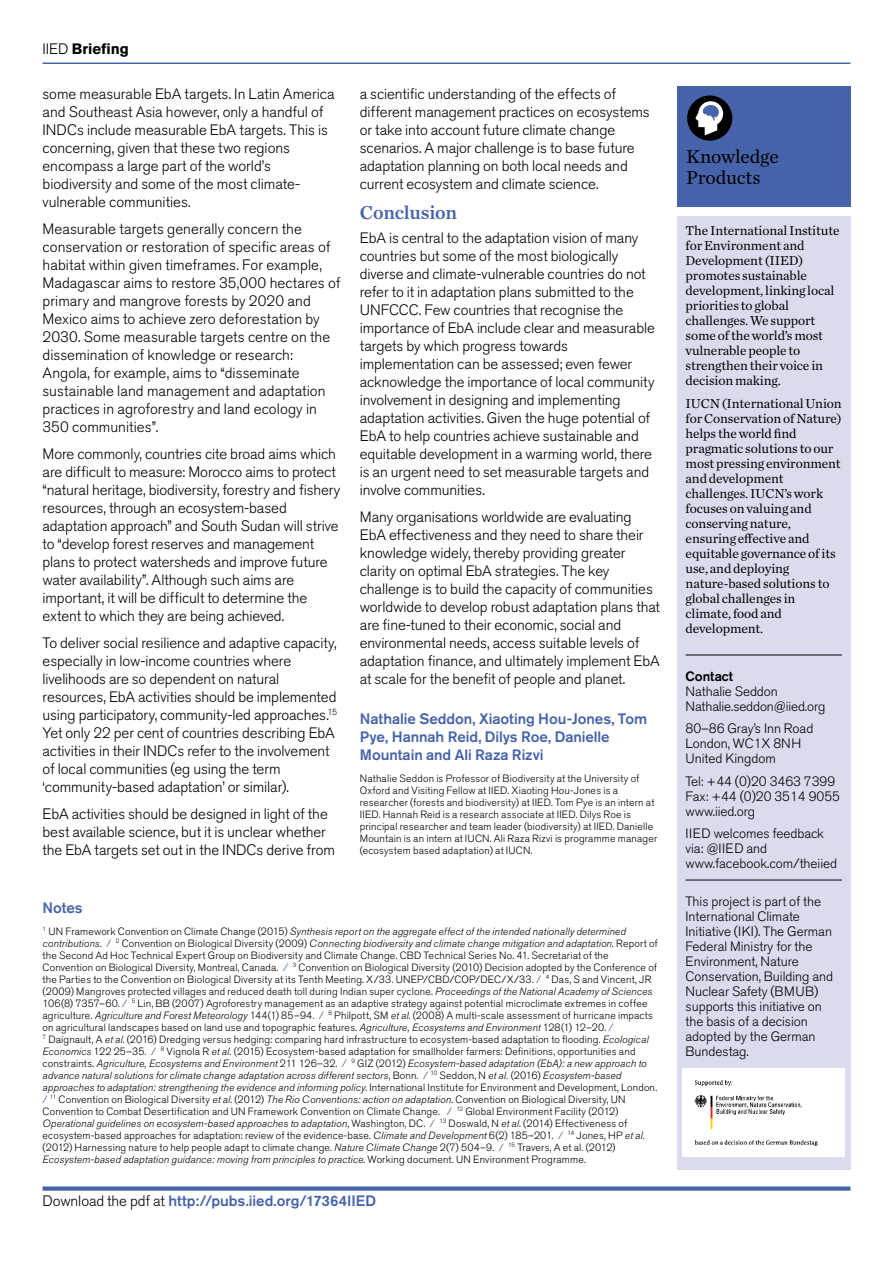
<style>
.page{position:relative;width:893px;height:1263px;background:#fff}
.page>*{position:absolute;margin:0;border:0;box-sizing:border-box;transform-origin:0 0}
.t1{font:19.5px/20.7px "Chronicle Text G1";letter-spacing:-.01em;color:#000}
.t2{font:19.5px "Chronicle Text G1 Semi";letter-spacing:-.015em;color:#4763a9}
.t3{font:300 15px/18px "Akzidenz Grotesk BE";letter-spacing:-.005em;color:#000}
.t4{font:500 15px/18px "Akzidenz Grotesk BE";letter-spacing:-.005em;color:#4763a9}
.t5{font:700 15px "Akzidenz Grotesk BE";letter-spacing:-.005em;color:#000}
.t6{font:13.5px/15px "Chronicle Text G1";letter-spacing:-.01em;color:#000}
.t7{font:300 13.5px/15px "Akzidenz Grotesk BE";letter-spacing:-.005em;color:#000}
.t8{font:500 13.5px "Akzidenz Grotesk BE";letter-spacing:-.005em;color:#000}
.t9{font:300 10.5px/12px "Akzidenz Grotesk BE";letter-spacing:.015em;color:#000}
.s1{font-weight:300}
.s2{font-style:italic}
.s3{color:#4763a9}
.s4{font-weight:300;color:#000}
</style>
<div class="page">
<div style="left:677px;top:86px;width:173px;height:121px;background:#4763a9"></div>
<div style="left:687px;top:95px;width:45px;height:46px;background:#000;border-radius:50%"></div>
<svg style="left:695px;top:101px;width:28px;height:34px"></svg>
<div style="left:677px;top:216px;width:173px;height:954px;background:#dadced"></div>
<hr style="left:686px;top:655px;width:156px;height:1px;background:#000">
<hr style="left:686px;top:880px;width:156px;height:1px;background:#000">
<hr style="left:43px;top:63px;width:807px;height:1px;background:#4763a9">
<div style="left:43px;top:1186px;width:807px;height:5px;background:#4763a9"></div>
<img style="left:682px;top:1069px;width:163px;height:87px">
<p class="t5" style="left:43px;top:40px;width:88px"><span class="s1">IIED</span> Briefing</p>
<p class="t3" style="left:43px;top:85px;width:294px">some measurable EbA targets. In Latin America and Southeast Asia however, only a handful of INDCs include measurable EbA targets. This is concerning, given that these two regions encompass a large part of the world’s biodiversity and some of the most climate&shy;vulnerable communities.</p>
<p class="t3" style="left:43px;top:220px;width:299px">Measurable targets generally concern the conservation or restoration of specific areas of habitat within given timeframes. For example, Madagascar aims to restore 35,000 hectares of primary and mangrove forests by 2020 and Mexico aims to achieve zero deforestation by 2030. Some measurable targets centre on the dissemination of knowledge or research:<br>Angola, for example, aims to “disseminate sustainable land management and adaptation practices in agroforestry and land ecology in 350 communities”.</p>
<p class="t3" style="left:43px;top:445px;width:299px">More commonly, countries cite broad aims which are difficult to measure: Morocco aims to protect “natural heritage, biodiversity, forestry and fishery resources, through an ecosystem-based adaptation approach” and South Sudan will strive to “develop forest reserves and management plans to protect watersheds and improve future water availability”. Although such aims are important, it will be difficult to determine the extent to which they are being achieved.</p>
<p class="t3" style="left:43px;top:634px;width:296px">To deliver social resilience and adaptive capacity, especially in low-income countries where livelihoods are so dependent on natural resources, EbA activities should be implemented using participatory, community-led approaches.<sup>15<br></sup>Yet only 22 per cent of countries describing EbA activities in their INDCs refer to the involvement of local communities (eg using the term ‘community-based adaptation’ or similar).</p>
<p class="t3" style="left:43px;top:805px;width:294px">EbA activities should be designed in light of the best available science, but it is unclear whether the EbA targets set out in the INDCs derive from</p>
<p class="t3" style="left:360px;top:85px;width:291px">a scientific understanding of the effects of different management practices on ecosystems or take into account future climate change scenarios. A major challenge is to base future adaptation planning on both local needs and current ecosystem and climate science.</p>
<h1 class="t2" style="left:360px;top:197px;width:99px">Conclusion</h1>
<p class="t3" style="left:360px;top:229px;width:297px">EbA is central to the adaptation vision of many countries but some of the most biologically diverse and climate-vulnerable countries do not refer to it in adaptation plans submitted to the UNFCCC. Few countries that recognise the importance of EbA include clear and measurable targets by which progress towards implementation can be assessed; even fewer acknowledge the importance of local community involvement in designing and implementing adaptation activities. Given the huge potential of EbA to help countries achieve sustainable and equitable development in a warming world, there is an urgent need to set measurable targets and involve communities.</p>
<p class="t3" style="left:360px;top:508px;width:302px">Many organisations worldwide are evaluating EbA effectiveness and they need to share their knowledge widely, thereby providing greater clarity on optimal EbA strategies. The key challenge is to build the capacity of communities worldwide to develop robust adaptation plans that are fine-tuned to their economic, social and environmental needs, access suitable levels of adaptation finance, and ultimately implement EbA at scale for the benefit of people and planet.</p>
<p class="t4" style="left:360px;top:709px;width:289px">Nathalie Seddon, Xiaoting Hou-Jones, Tom<br>Pye, Hannah Reid, Dilys Roe, Danielle<br>Mountain and Ali Raza Rizvi</p>
<p class="t9" style="left:360px;top:772px;width:299px">Nathalie Seddon is Professor of Biodiversity at the University of Oxford and Visiting Fellow at IIED. Xiaoting Hou-Jones is a researcher (forests and biodiversity) at IIED. Tom Pye is an intern at IIED. Hannah Reid is a research associate at IIED. Dilys Roe is principal researcher and team leader (biodiversity) at IIED. Danielle Mountain is an intern at IUCN. Ali Raza Rizvi is programme manager (ecosystem based adaptation) at IUCN.</p>
<p class="t4" style="left:43px;top:898px;width:42px">Notes</p>
<p class="t9" style="left:43px;top:925px;width:617px"><sup>1</sup> UN Framework Convention on Climate Change (2015) <span class="s2">Synthesis report on the aggregate effect of the intended nationally determined contributions</span>. <span class="s3">/</span> <sup>2</sup> Convention on Biological Diversity (2009) <span class="s2">Connecting biodiversity and climate change mitigation and adaptation</span>. Report of the Second Ad Hoc Technical Expert Group on Biodiversity and Climate Change. CBD Technical Series No. 41. Secretariat of the Convention on Biological Diversity, Montreal, Canada. <span class="s3">/</span> <sup>3</sup> Convention on Biological Diversity (2010) Decision adopted by the Conference of the Parties to the Convention on Biological Diversity at its Tenth Meeting. X/33. UNEP/CBD/COP/DEC/X/33. <span class="s3">/</span> <sup>4</sup> Das, S and Vincent, JR (2009) Mangroves protected villages and reduced death toll during Indian super cyclone. <span class="s2">Proceedings of the National Academy of Sciences </span>106(8) 7357–60. <span class="s3">/</span> <sup>5</sup> Lin, BB (2007) Agroforestry management as an adaptive strategy against potential microclimate extremes in coffee agriculture. <span class="s2">Agriculture and Forest Meteorology</span> 144(1) 85–94. <span class="s3">/</span> <sup>6</sup> Philpott, SM <span class="s2">et al</span>. (2008) A multi-scale assessment of hurricane impacts on agricultural landscapes based on land use and topographic features. <span class="s2">Agriculture, Ecosystems and Environment</span> 128(1) 12–20. <span class="s3">/<br></span><sup>7</sup> Daignault, A <span class="s2">et al</span>. (2016) Dredging versus hedging: comparing hard infrastructure to ecosystem-based adaptation to flooding. <span class="s2">Ecological Economics</span> 122 25–35. <span class="s3">/</span> <sup>8</sup> Vignola R <span class="s2">et al.</span> (2015) Ecosystem-based adaptation for smallholder farmers: Definitions, opportunities and constraints. <span class="s2">Agriculture, Ecosystems and Environment</span> 211 126–32. <span class="s3">/</span> <sup>9</sup> GIZ (2012) <span class="s2">Ecosystem-based adaptation (EbA): a new approach to advance natural solutions for climate change adaptation across different sectors</span>, Bonn. <span class="s3">/</span> <sup>10</sup> Seddon, N <span class="s2">et al.</span> (2016) <span class="s2">Ecosystem-based approaches to adaptation: strengthening the evidence and informing policy</span>. International Institute for Environment and Development, London. <span class="s3">/</span> <sup>11</sup> Convention on Biological Diversity <span class="s2">et al</span>. (2012) <span class="s2">The Rio Conventions: action on adaptation</span>. Convention on Biological Diversity, UN Convention to Combat Desertification and UN Framework Convention on Climate Change. <span class="s3">/</span> <sup>12</sup> Global Environment Facility (2012)<br><span class="s2">Operational guidelines on ecosystem-based approaches to adaptation</span>, Washington, DC. <span class="s3">/</span> <sup>13</sup> Doswald, N <span class="s2">et al</span>. (2014) Effectiveness of ecosystem-based approaches for adaptation: review of the evidence-base. <span class="s2">Climate and Development</span> 6(2) 185–201. <span class="s3">/</span> <sup>14</sup> Jones, HP <span class="s2">et al. </span>(2012) Harnessing nature to help people adapt to climate change. <span class="s2">Nature Climate Change</span> 2(7) 504–9. <span class="s3">/</span> <sup>15</sup> Travers, A et al. (2012)<br><span class="s2">Ecosystem-based adaptation guidance: moving from principles to practice</span>. Working document. UN Environment Programme.</p>
<p class="t4" style="left:43px;top:1191px;width:335px"><span class="s4">Download the pdf at</span> http://pubs.iied.org/17364IIED</p>
<h1 class="t1" style="left:686px;top:145px;width:94px">Knowledge<br>Products</h1>
<p class="t6" style="left:686px;top:223px;width:155px">The International Institute for Environment and<br>Development (IIED) promotes sustainable development, linking local priorities to global challenges. We support some of the world’s most vulnerable people to strengthen their voice in decision making.</p>
<p class="t6" style="left:686px;top:395px;width:158px">IUCN (International Union for Conservation of Nature) helps the world find pragmatic solutions to our most pressing environment and development challenges. IUCN’s work focuses on valuing and conserving nature, ensuring effective and equitable governance of its use, and deploying nature-based solutions to global challenges in climate, food and development.</p>
<p class="t8" style="left:686px;top:668px;width:49px">Contact</p>
<p class="t7" style="left:686px;top:684px;width:141px">Nathalie Seddon<br>Nathalie.seddon@iied.org</p>
<p class="t7" style="left:686px;top:721px;width:129px">80–86 Gray’s Inn Road<br>London, WC1X 8NH<br>United Kingdom</p>
<p class="t7" style="left:686px;top:774px;width:156px">Tel: +44 (0)20 3463 7399<br>Fax: +44 (0)20 3514 9055 www.iied.org</p>
<p class="t7" style="left:686px;top:826px;width:153px">IIED welcomes feedback via: @IIED and www.facebook.com/theiied</p>
<p class="t7" style="left:686px;top:894px;width:149px">This project is part of the<br>International Climate<br>Initiative (IKI). The German<br>Federal Ministry for the<br>Environment, Nature<br>Conservation, Building and<br>Nuclear Safety (BMUB) supports this initiative on the basis of a decision adopted by the German<br>Bundestag.</p>
</div>
